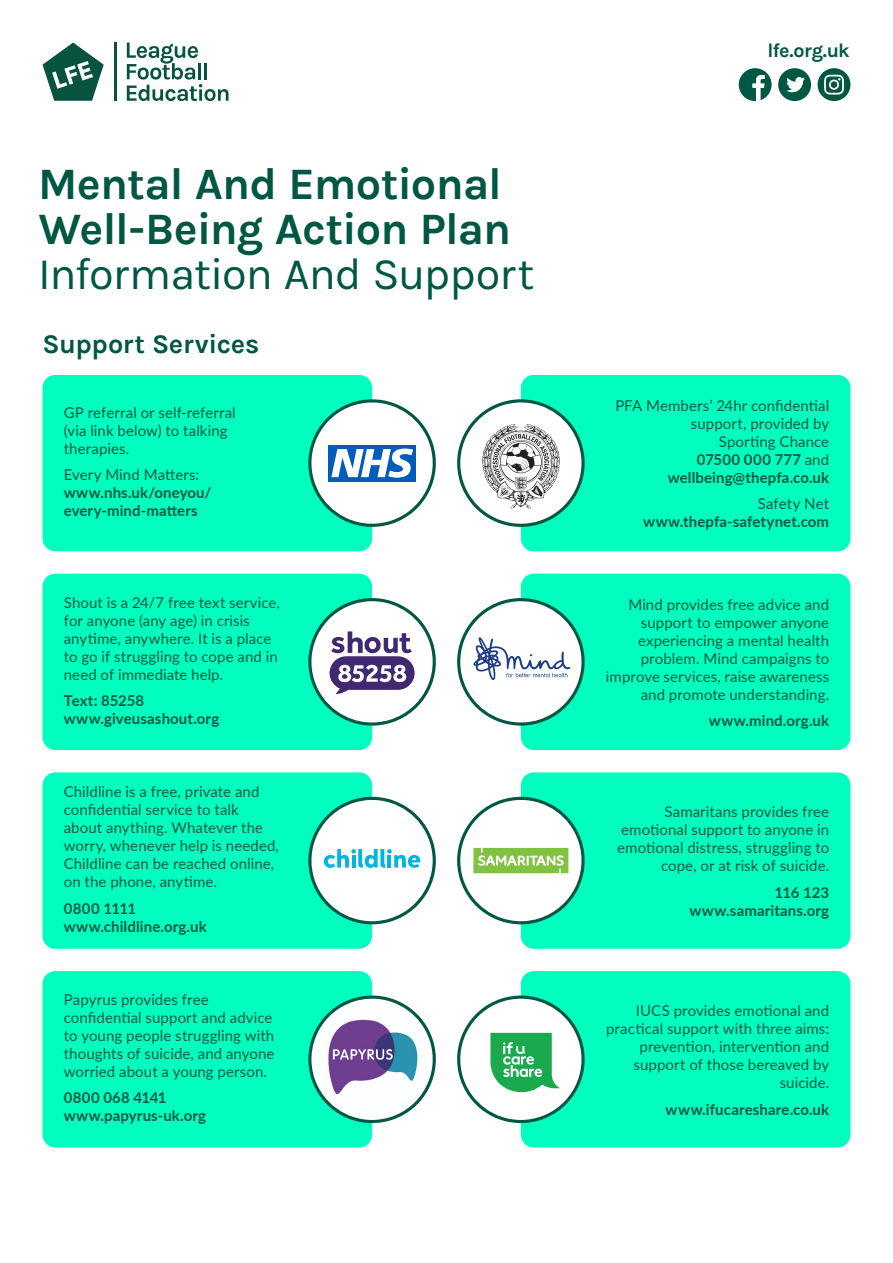
<style>
.page{position:relative;width:893px;height:1263px;background:#fff}
.page>*{position:absolute;margin:0;border:0;box-sizing:border-box;transform-origin:0 0}
.Page_Header{font:700 45px/45px "Karla";letter-spacing:-.02em;color:#005743}
.Page_Header-2{font:45px "Karla";letter-spacing:-.025em;color:#005743}
.Page_Header-3{font:700 27px "Karla";letter-spacing:-.01em;color:#005743}
.t1{font:700 19.65px "Karla";letter-spacing:-.04em;color:#005743}
.Page_Header-4{font:15px/18px "Lato";letter-spacing:.005em;color:#005743}
.Page_Header-5{font:700 15px/18px "Lato";letter-spacing:.01em;color:#005743}
.s1{font-weight:400}
.s2{font-weight:700}
</style>
<div class="page">
<div style="left:43px;top:375px;width:329px;height:176px;background:#00ffbf;border-radius:13px"></div>
<div style="left:521px;top:375px;width:329px;height:176px;background:#00ffbf;border-radius:13px"></div>
<div style="left:43px;top:574px;width:329px;height:176px;background:#00ffbf;border-radius:13px"></div>
<div style="left:521px;top:574px;width:329px;height:176px;background:#00ffbf;border-radius:13px"></div>
<div style="left:43px;top:772px;width:329px;height:177px;background:#00ffbf;border-radius:13px"></div>
<div style="left:521px;top:772px;width:329px;height:177px;background:#00ffbf;border-radius:13px"></div>
<div style="left:43px;top:971px;width:329px;height:176px;background:#00ffbf;border-radius:13px"></div>
<div style="left:521px;top:971px;width:329px;height:176px;background:#00ffbf;border-radius:13px"></div>
<div style="left:778px;top:68px;width:33px;height:33px;background:#005743;border-radius:50%"></div>
<svg style="left:786px;top:77px;width:19px;height:15px"></svg>
<svg style="left:739px;top:68px;width:33px;height:33px"></svg>
<div style="left:818px;top:68px;width:32px;height:33px;background:#005743;border-radius:50%"></div>
<svg style="left:824px;top:75px;width:20px;height:20px"></svg>
<svg style="left:457px;top:995px;width:128px;height:128px"></svg>
<svg style="left:457px;top:399px;width:128px;height:128px"></svg>
<svg style="left:308px;top:797px;width:128px;height:127px"></svg>
<svg style="left:457px;top:598px;width:128px;height:128px"></svg>
<svg style="left:308px;top:399px;width:128px;height:128px"></svg>
<svg style="left:457px;top:797px;width:128px;height:127px"></svg>
<svg style="left:308px;top:598px;width:128px;height:128px"></svg>
<svg style="left:308px;top:995px;width:128px;height:128px"></svg>
<hr style="left:114px;top:43px;width:3px;height:58px;background:#085340">
<svg style="left:127px;top:43px;width:102px;height:58px"></svg>
<svg style="left:43px;top:43px;width:61px;height:58px"></svg>
<p class="Page_Header" style="left:38px;top:161px;width:474px">Mental And Emotional<br>Well-Being Action Plan</p>
<p class="Page_Header-2" style="left:38px;top:249px;width:497px">Information And Support</p>
<p class="Page_Header-3" style="left:43px;top:328px;width:218px">Support Services</p>
<p class="Page_Header-4" style="left:64px;top:403px;width:174px">GP referral or self-referral (via link below) to talking therapies.</p>
<p class="Page_Header-5" style="left:64px;top:465px;width:149px"><span class="s1">Every Mind Matters: </span>www.nhs.uk/oneyou/ every-mind-matters</p>
<p class="Page_Header-4" style="left:64px;top:592px;width:218px">Shout is a 24/7 free text service, for anyone (any age) in crisis anytime, anywhere. It is a place to go if struggling to cope and in need of immediate help.</p>
<p class="Page_Header-5" style="left:64px;top:691px;width:157px">Text: 85258 www.giveusashout.org</p>
<p class="Page_Header-4" style="left:64px;top:782px;width:217px">Childline is a free, private and confidential service to talk about anything. Whatever the worry, whenever help is needed,<br>Childline can be reached online, on the phone, anytime.</p>
<p class="Page_Header-5" style="left:64px;top:899px;width:144px">0800 1111 www.childline.org.uk</p>
<p class="Page_Header-4" style="left:64px;top:990px;width:212px">Papyrus provides free confidential support and advice to young people struggling with thoughts of suicide, and anyone worried about a young person.</p>
<p class="Page_Header-5" style="left:64px;top:1088px;width:144px">0800 068 4141 www.papyrus-uk.org</p>
<p class="t1" style="left:768px;top:39px;width:83px">lfe.org.uk</p>
<p class="Page_Header-4" style="left:615px;top:396px;width:215px;text-align:right">PFA Members’ 24hr confidential support, provided by<br>Sporting Chance<br><span class="s2">07500 000 777</span> and <span class="s2">wellbeing@thepfa.co.uk</span></p>
<p class="Page_Header-5" style="left:643px;top:494px;width:187px;text-align:right"><span class="s1">Safety Net </span>www.thepfa-safetynet.com</p>
<p class="Page_Header-4" style="left:606px;top:594px;width:225px;text-align:right">Mind provides free advice and support to empower anyone experiencing a mental health problem. Mind campaigns to improve services, raise awareness and promote understanding.</p>
<p class="Page_Header-5" style="left:709px;top:711px;width:122px">www.mind.org.uk</p>
<p class="Page_Header-4" style="left:617px;top:802px;width:213px;text-align:right">Samaritans provides free emotional support to anyone in emotional distress, struggling to cope, or at risk of suicide.</p>
<p class="Page_Header-5" style="left:689px;top:883px;width:141px;text-align:right">116 123 www.samaritans.org</p>
<p class="Page_Header-4" style="left:606px;top:1001px;width:225px;text-align:right">IUCS provides emotional and practical support with three aims: prevention, intervention and support of those bereaved by suicide.</p>
<p class="Page_Header-5" style="left:666px;top:1099px;width:165px">www.ifucareshare.co.uk</p>
</div>
